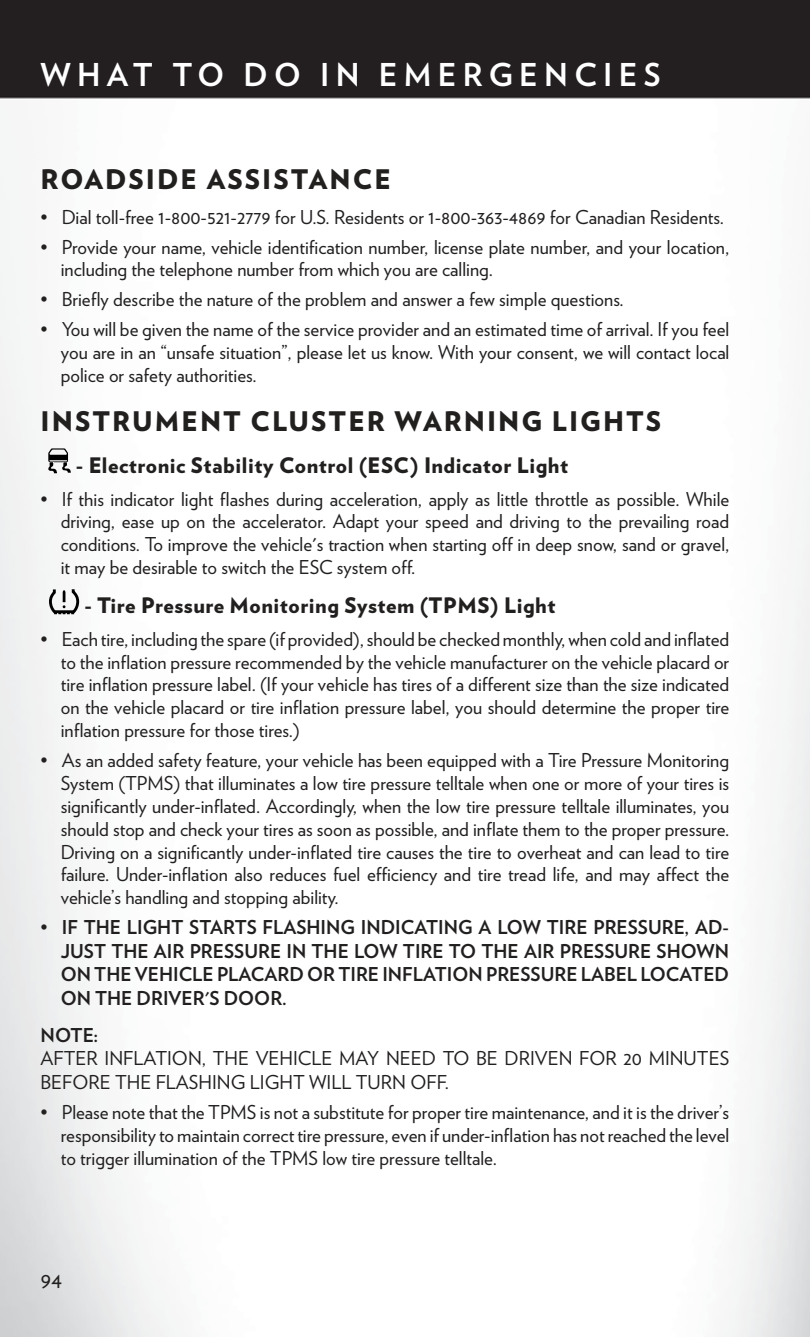
<style>
.page{position:relative;width:810px;height:1337px;background:#fff}
.page>*{position:absolute;margin:0;border:0;box-sizing:border-box;transform-origin:0 0}
.t1{font:700 31.5px "Verlag";letter-spacing:.2em;color:#fff}
.t2{font:900 27px "Verlag";letter-spacing:.075em;color:#221f1f}
.t3{font:22.5px "Verlag";color:#221f1f}
.t4{font:900 21.38px "Verlag";letter-spacing:.025em;color:#221f1f}
.t5{font:19.12px/22.9px "Verlag";color:#221f1f;text-align:justify}
.t6{font:700 19.12px/23.6px "Verlag";color:#221f1f;text-align:justify}
.s1{font-weight:400}
</style>
<div class="page">
<img style="left:0;top:0;width:810px;height:1336px">
<svg style="left:47px;top:448px;width:24px;height:25px"></svg>
<svg style="left:48px;top:586px;width:33px;height:28px"></svg>
<h1 class="t1" style="left:40px;top:63px;width:622px">WHAT TO DO IN EMERGENCIES</h1>
<h2 class="t2" style="left:41px;top:169px;width:352px">ROADSIDE ASSISTANCE</h2>
<p class="t5" style="left:41px;top:207px;width:685px">• Dial toll-free 1-800-521-2779 for U.S. Residents or 1-800-363-4869 for Canadian Residents.</p>
<p class="t5" style="left:61px;top:237px;width:670px;text-indent:-20px">• Provide your name, vehicle identification number, license plate number, and your location, including the telephone number from which you are calling.</p>
<p class="t5" style="left:41px;top:290px;width:585px">• Briefly describe the nature of the problem and answer a few simple questions.</p>
<p class="t5" style="left:61px;top:319px;width:670px;text-indent:-20px">• You will be given the name of the service provider and an estimated time of arrival. If you feel you are in an “unsafe situation”, please let us know. With your consent, we will contact local police or safety authorities.</p>
<h2 class="t2" style="left:41px;top:411px;width:622px">INSTRUMENT CLUSTER WARNING LIGHTS</h2>
<p class="t4" style="left:76px;top:457px;width:494px">- Electronic Stability Control (ESC) Indicator Light</p>
<p class="t5" style="left:61px;top:489px;width:670px;text-indent:-20px">• If this indicator light flashes during acceleration, apply as little throttle as possible. While driving, ease up on the accelerator. Adapt your speed and driving to the prevailing road conditions. To improve the vehicle's traction when starting off in deep snow, sand or gravel, it may be desirable to switch the ESC system off.</p>
<p class="t4" style="left:84px;top:597px;width:473px">- Tire Pressure Monitoring System (TPMS) Light</p>
<p class="t5" style="left:61px;top:629px;width:670px;text-indent:-20px">• Each tire, including the spare (if provided), should be checked monthly, when cold and inflated to the inflation pressure recommended by the vehicle manufacturer on the vehicle placard or tire inflation pressure label. (If your vehicle has tires of a different size than the size indicated on the vehicle placard or tire inflation pressure label, you should determine the proper tire inflation pressure for those tires.)</p>
<p class="t5" style="left:61px;top:750px;width:670px;text-indent:-20px">• As an added safety feature, your vehicle has been equipped with a Tire Pressure Monitoring System (TPMS) that illuminates a low tire pressure telltale when one or more of your tires is significantly under-inflated. Accordingly, when the low tire pressure telltale illuminates, you should stop and check your tires as soon as possible, and inflate them to the proper pressure.<br>Driving on a significantly under-inflated tire causes the tire to overheat and can lead to tire failure. Under-inflation also reduces fuel efficiency and tire tread life, and may affect the vehicle’s handling and stopping ability.</p>
<p class="t6" style="left:61px;top:917px;width:670px;text-indent:-20px"><span class="s1">•</span> IF THE LIGHT STARTS FLASHING INDICATING A LOW TIRE PRESSURE, AD-JUST THE AIR PRESSURE IN THE LOW TIRE TO THE AIR PRESSURE SHOWN ON THE VEHICLE PLACARD OR TIRE INFLATION PRESSURE LABEL LOCATED ON THE DRIVER'S DOOR.</p>
<p class="t6" style="left:41px;top:1025px;width:59px">NOTE:</p>
<p class="t5" style="left:41px;top:1048px;width:690px;line-height:23.6px">AFTER INFLATION, THE VEHICLE MAY NEED TO BE DRIVEN FOR 20 MINUTES<br>BEFORE THE FLASHING LIGHT WILL TURN OFF.</p>
<p class="t5" style="left:61px;top:1102px;width:670px;text-indent:-20px">• Please note that the TPMS is not a substitute for proper tire maintenance, and it is the driver’s responsibility to maintain correct tire pressure, even if under-inflation has not reached the level to trigger illumination of the TPMS low tire pressure telltale.</p>
<p class="t3" style="left:40px;top:1271px;width:23px">94</p>
</div>
